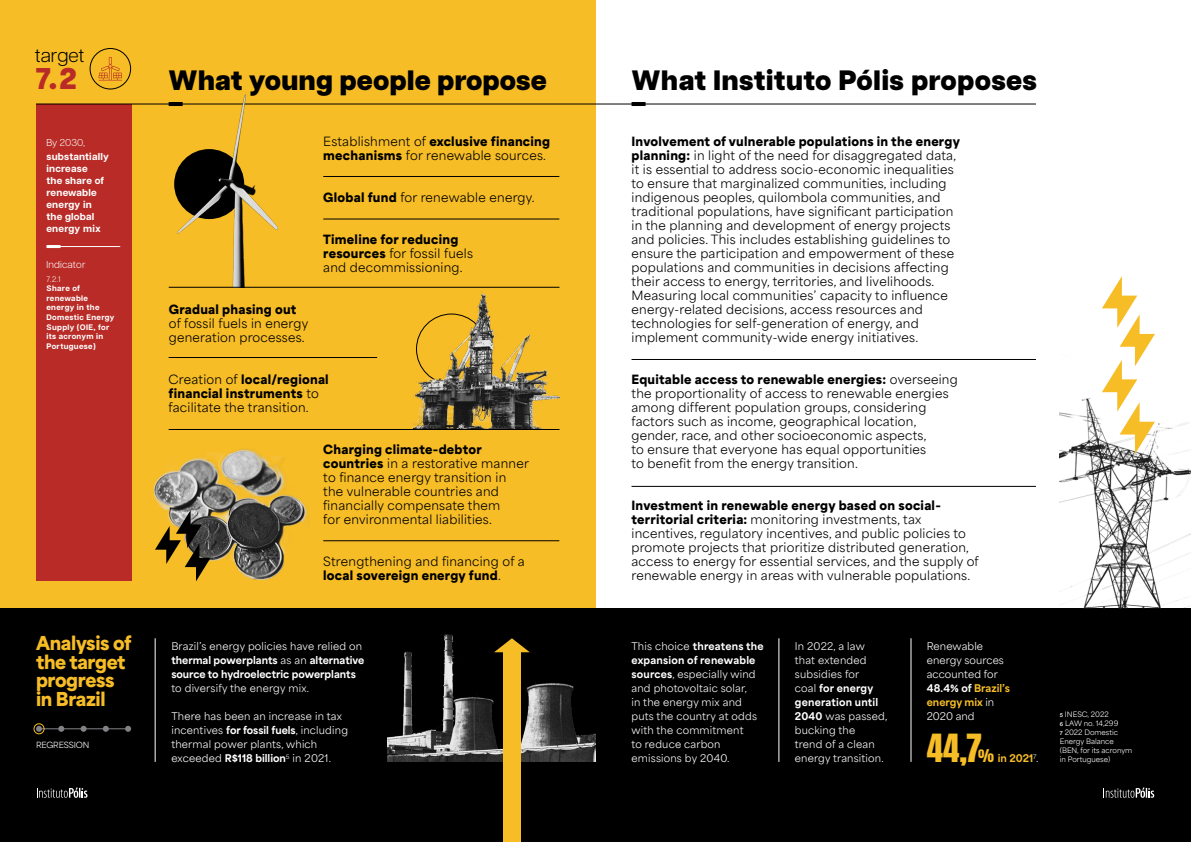
<style>
.page{position:relative;width:1191px;height:842px;background:#fff}
.page>*{position:absolute;margin:0;border:0;box-sizing:border-box;transform-origin:0 0}
.t1{font:800 30px "Articulat CF";color:#b82b26}
.t2{font:800 28px "Articulat CF";letter-spacing:.005em;color:#000}
.t3{font:300 19.2px "Articulat CF";letter-spacing:-.005em;color:#000}
.t4{font:900 18px/18.8px "Area Normal";letter-spacing:-.02em;color:#f7bd26}
.t5{font:12px/14px "Area Normal";letter-spacing:.02em;color:#000}
.t6{font:900 12px "Area Normal";letter-spacing:.02em;color:#000}
.t7{font:10px/14px "Area Normal";letter-spacing:.02em;color:#fff}
.t8{font:800 10px/14px "Area Normal";color:#fff}
.t9{font:700 10px/12px "Articulat CF";letter-spacing:.02em;color:#fff}
.t10{font:300 10px "Articulat CF";letter-spacing:.015em;color:#fff}
.t11{font:800 10px "Area Normal";color:#f7bd26}
.t12{font:700 8px/9.6px "Articulat CF";letter-spacing:.04em;color:#fff}
.t13{font:8px "Area Normal";letter-spacing:-.02em;color:#fff}
.t14{font:300 8px "Articulat CF";color:#fff}
.t15{font:7px/9px "Area Normal";color:#fff}
.s1{font-weight:900}
.s2{font-weight:400}
.s3{font-weight:800}
.s4{font-weight:800;color:#f7bd26}
.s5{font-family:"Anton";font-weight:400;font-size:33px}
.s6{font-family:"Anton";font-weight:400;font-size:15px}
.s7{font-weight:400;color:#fff}
.s8{font-weight:700;font-size:5px}
</style>
<div class="page">
<hr style="left:631px;top:486px;width:405px;height:1px;background:#000">
<div style="left:0;top:0;width:595px;height:842px;background:#f7bd26"></div>
<div style="left:36px;top:104px;width:95px;height:476px;background:#b82b26"></div>
<hr style="left:323px;top:219px;width:236px;height:1px;background:#000">
<hr style="left:169px;top:357px;width:208px;height:1px;background:#000">
<hr style="left:323px;top:541px;width:236px;height:1px;background:#000">
<div style="left:0;top:608px;width:1191px;height:234px;background:#000"></div>
<hr style="left:631px;top:359px;width:405px;height:1px;background:#000">
<svg style="left:37px;top:787px;width:51px;height:11px"></svg>
<hr style="left:778px;top:638px;width:1px;height:124px;background:#fff">
<hr style="left:155px;top:638px;width:1px;height:124px;background:#fff">
<hr style="left:910px;top:638px;width:1px;height:124px;background:#fff">
<hr style="left:47px;top:246px;width:73px;height:1px;background:#fff">
<hr style="left:46px;top:245px;width:14px;height:3px;background:#fff">
<hr style="left:36px;top:104px;width:1000px;height:1px;background:#000">
<hr style="left:323px;top:176px;width:236px;height:1px;background:#000">
<hr style="left:42px;top:728px;width:87px;height:1px;background:#808285">
<svg style="left:36px;top:726px;width:6px;height:6px"></svg>
<svg style="left:125px;top:726px;width:6px;height:6px"></svg>
<svg style="left:103px;top:726px;width:6px;height:6px"></svg>
<svg style="left:81px;top:726px;width:6px;height:6px"></svg>
<svg style="left:58px;top:726px;width:6px;height:6px"></svg>
<div style="left:34px;top:723px;width:10px;height:11px;border:1px solid #f7bd26;border-radius:50%"></div>
<hr style="left:631px;top:102px;width:14px;height:4px;background:#000">
<div style="left:90px;top:48px;width:41px;height:41px;border:1px solid #000;border-radius:50%"></div>
<svg style="left:99px;top:57px;width:23px;height:23px"></svg>
<img style="left:164px;top:94px;width:136px;height:193px">
<hr style="left:169px;top:287px;width:390px;height:1px;background:#000">
<img style="left:387px;top:634px;width:208px;height:128px">
<div style="left:503px;top:652px;width:17px;height:190px;background:#f7bd26"></div>
<svg style="left:494px;top:638px;width:36px;height:14px"></svg>
<img style="left:153px;top:449px;width:155px;height:131px">
<svg style="left:155px;top:510px;width:56px;height:71px"></svg>
<img style="left:413px;top:287px;width:146px;height:142px">
<hr style="left:169px;top:429px;width:390px;height:1px;background:#000">
<img style="left:1059px;top:397px;width:132px;height:211px">
<svg style="left:1101px;top:276px;width:54px;height:178px"></svg>
<svg style="left:1103px;top:787px;width:51px;height:11px"></svg>
<h3 class="t3" style="left:35px;top:42px;width:51px">target</h3>
<h1 class="t1" style="left:35px;top:56px;width:43px">7.2</h1>
<p class="t10" style="left:46px;top:135px;width:40px">By 2030,</p>
<p class="t9" style="left:46px;top:150px;width:64px">substantially increase<br>the share of renewable energy in the global energy mix</p>
<p class="t10" style="left:46px;top:257px;width:41px">Indicator</p>
<p class="t14" style="left:46px;top:273px;width:16px">7.2.1</p>
<p class="t12" style="left:46px;top:283px;width:70px">Share of renewable energy in the<br>Domestic Energy<br>Supply (OIE, for its acronym in<br>Portuguese)</p>
<h2 class="t2" style="left:169px;top:59px;width:380px">What young people propose</h2>
<h2 class="t2" style="left:631px;top:59px;width:407px">What Instituto Pólis proposes</h2>
<p class="t6" style="left:169px;top:298px;width:129px">Gradual phasing out</p>
<p class="t5" style="left:169px;top:315px;width:141px">of fossil fuels in energy generation processes.</p>
<p class="t5" style="left:323px;top:133px;width:228px">Establishment of <span class="s1">exclusive financing mechanisms</span> for renewable sources.</p>
<p class="t5" style="left:323px;top:189px;width:213px"><span class="s1">Global fund</span> for renewable energy.</p>
<p class="t5" style="left:323px;top:231px;width:151px"><span class="s1">Timeline for reducing resources</span> for fossil fuels and decommissioning.</p>
<p class="t5" style="left:169px;top:371px;width:162px">Creation of <span class="s1">local/regional financial instruments</span> to facilitate the transition.</p>
<p class="t5" style="left:323px;top:441px;width:207px"><span class="s1">Charging climate-debtor countries</span> in a restorative manner to finance energy transition in the vulnerable countries and financially compensate them<br>for environmental liabilities.</p>
<p class="t5" style="left:323px;top:553px;width:203px">Strengthening and financing of a <span class="s1">local sovereign energy fund</span>.</p>
<p class="t5" style="left:631px;top:133px;width:330px"><span class="s1">Involvement of vulnerable populations in the energy planning:</span> in light of the need for disaggregated data, it is essential to address socio-economic inequalities to ensure that marginalized communities, including indigenous peoples, quilombola communities, and traditional populations, have significant participation in the planning and development of energy projects and policies. This includes establishing guidelines to ensure the participation and empowerment of these populations and communities in decisions affecting their access to energy, territories, and livelihoods.<br>Measuring local communities’ capacity to influence energy-related decisions, access resources and technologies for self-generation of energy, and implement community-wide energy initiatives.</p>
<p class="t5" style="left:631px;top:371px;width:328px"><span class="s1">Equitable access to renewable energies:</span> overseeing the proportionality of access to renewable energies among different population groups, considering factors such as income, geographical location, gender, race, and other socioeconomic aspects,<br>to ensure that everyone has equal opportunities<br>to benefit from the energy transition.</p>
<p class="t5" style="left:631px;top:497px;width:349px"><span class="s1">Investment in renewable energy based on social&shy;territorial criteria:</span> monitoring investments, tax incentives, regulatory incentives, and public policies to promote projects that prioritize distributed generation, access to energy for essential services, and the supply of renewable energy in areas with vulnerable populations.</p>
<h3 class="t4" style="left:36px;top:632px;width:97px">Analysis of the target progress in Brazil</h3>
<p class="t8" style="left:171px;top:638px;width:195px"><span class="s2">Brazil’s energy policies have relied on </span>thermal powerplants <span class="s2">as an</span> alternative source to hydroelectric powerplants</p>
<p class="t7" style="left:171px;top:680px;width:139px">to diversify the energy mix.</p>
<p class="t7" style="left:171px;top:708px;width:178px">There has been an increase in tax incentives <span class="s3">for fossil fuels</span>, including thermal power plants, which exceeded <span class="s3">R$118 billion</span><sup>5</sup> in 2021.</p>
<p class="t13" style="left:36px;top:738px;width:55px">REGRESSION</p>
<p class="t7" style="left:631px;top:638px;width:133px">This choice <span class="s3">threatens the expansion of renewable sources</span>, especially wind and photovoltaic solar,<br>in the energy mix and puts the country at odds with the commitment<br>to reduce carbon emissions by 2040.</p>
<p class="t7" style="left:795px;top:638px;width:94px">In 2022, a law that extended subsidies for<br>coal <span class="s3">for energy generation until<br>2040</span> was passed, bucking the<br>trend of a clean energy transition.</p>
<p class="t7" style="left:926px;top:638px;width:85px">Renewable energy sources accounted for<br><span class="s3">48.4% of</span> <span class="s4">Brazil’s energy mix</span> in<br>2020 and</p>
<p class="t11" style="left:926px;top:749px;width:113px"><span class="s5">44,7</span><span class="s6">%</span> in 2021<sup>7</sup><span class="s7">.</span></p>
<p class="t15" style="left:1059px;top:709px;width:74px"><span class="s8">5</span> INESC, 2022<br><span class="s8">6</span> LAW no. 14,299<br><span class="s8">7</span> 2022 Domestic<br>Energy Balance (BEN, for its acronym in Portuguese)</p>
</div>
